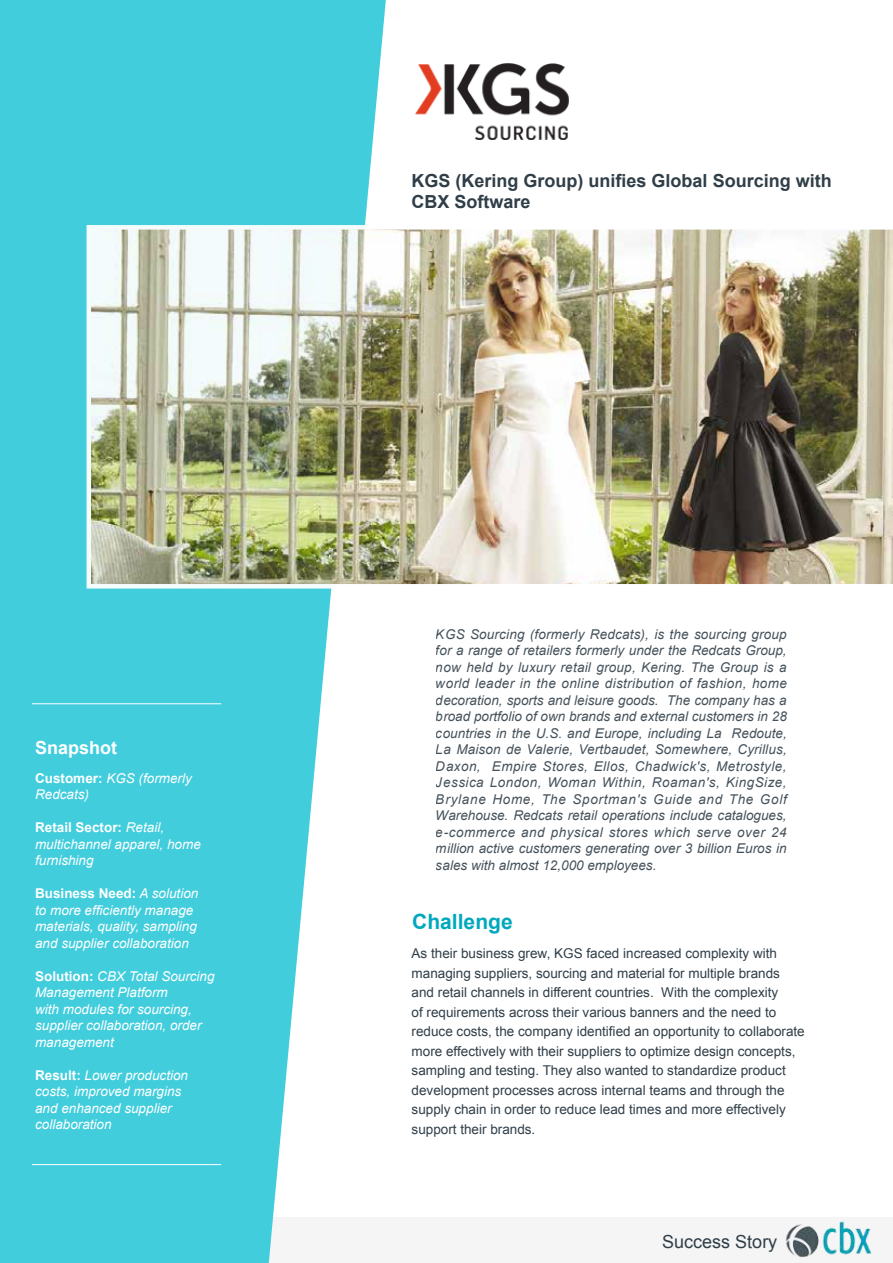
<style>
.page{position:relative;width:893px;height:1263px;background:#fff}
.page>*{position:absolute;margin:0;border:0;box-sizing:border-box;transform-origin:0 0}
.t1{font:700 21px "Arial";color:#00a8bd}
.t2{font:700 18px/21.6px "Arial";color:#303e48}
.t3{font:18px "Arial";color:#303e48}
.t4{font:700 18px "Arial";color:#fff}
.t5{font:italic 13.5px/16.5px "Arial";color:#303e48;text-align:justify}
.t6{font:13.5px/19.5px "Arial";color:#303e48}
.t7{font:italic 13.5px/16.5px "Arial";color:#fff}
.s1{font-weight:700;font-style:normal}
</style>
<div class="page">
<div style="left:261px;top:1217px;width:632px;height:46px;background:#f5f5f6"></div>
<svg style="left:0;top:0;width:386px;height:1263px;fill:#42cddd"></svg>
<img style="left:87px;top:225px;width:806px;height:363px">
<hr style="left:32px;top:703px;width:189px;height:1px;background:#fff">
<hr style="left:32px;top:1164px;width:189px;height:1px;background:#fff">
<img style="left:786px;top:1221px;width:85px;height:36px">
<img style="left:415px;top:64px;width:154px;height:76px">
<h2 class="t4" style="left:35px;top:735px;width:84px">Snapshot</h2>
<p class="t7" style="left:35px;top:770px;width:158px"><span class="s1">Customer:</span> KGS (formerly<br>Redcats)</p>
<p class="t7" style="left:35px;top:819px;width:167px"><span class="s1">Retail Sector:</span> Retail, multichannel apparel, home furnishing</p>
<p class="t7" style="left:35px;top:885px;width:165px"><span class="s1">Business Need:</span> A solution to more efficiently manage materials, quality, sampling and supplier collaboration</p>
<p class="t7" style="left:35px;top:968px;width:181px"><span class="s1">Solution:</span> CBX Total Sourcing<br>Management Platform<br>with modules for sourcing, supplier collaboration, order management</p>
<p class="t7" style="left:35px;top:1067px;width:155px"><span class="s1">Result:</span> Lower production costs, improved margins and enhanced supplier collaboration</p>
<h2 class="t2" style="left:412px;top:170px;width:422px">KGS (Kering Group) unifies Global Sourcing with<br>CBX Software</h2>
<p class="t5" style="left:436px;top:626px;width:352px">KGS Sourcing (formerly Redcats), is the sourcing group for a range of retailers formerly under the Redcats Group, now held by luxury retail group, Kering. The Group is a world leader in the online distribution of fashion, home decoration, sports and leisure goods. The company has a broad portfolio of own brands and external customers in 28 countries in the U.S. and Europe, including La Redoute, La Maison de Valerie, Vertbaudet, Somewhere, Cyrillus, Daxon, Empire Stores, Ellos, Chadwick's, Metrostyle, Jessica London, Woman Within, Roaman's, KingSize, Brylane Home, The Sportman's Guide and The Golf Warehouse. Redcats retail operations include catalogues, e-commerce and physical stores which serve over 24 million active customers generating over 3 billion Euros in sales with almost 12,000 employees.</p>
<h1 class="t1" style="left:412px;top:907px;width:102px">Challenge</h1>
<p class="t6" style="left:412px;top:944px;width:395px">As their business grew, KGS faced increased complexity with managing suppliers, sourcing and material for multiple brands and retail channels in different countries. With the complexity<br>of requirements across their various banners and the need to reduce costs, the company identified an opportunity to collaborate more effectively with their suppliers to optimize design concepts, sampling and testing. They also wanted to standardize product development processes across internal teams and through the supply chain in order to reduce lead times and more effectively support their brands.</p>
<h2 class="t3" style="left:662px;top:1230px;width:117px">Success Story</h2>
</div>
